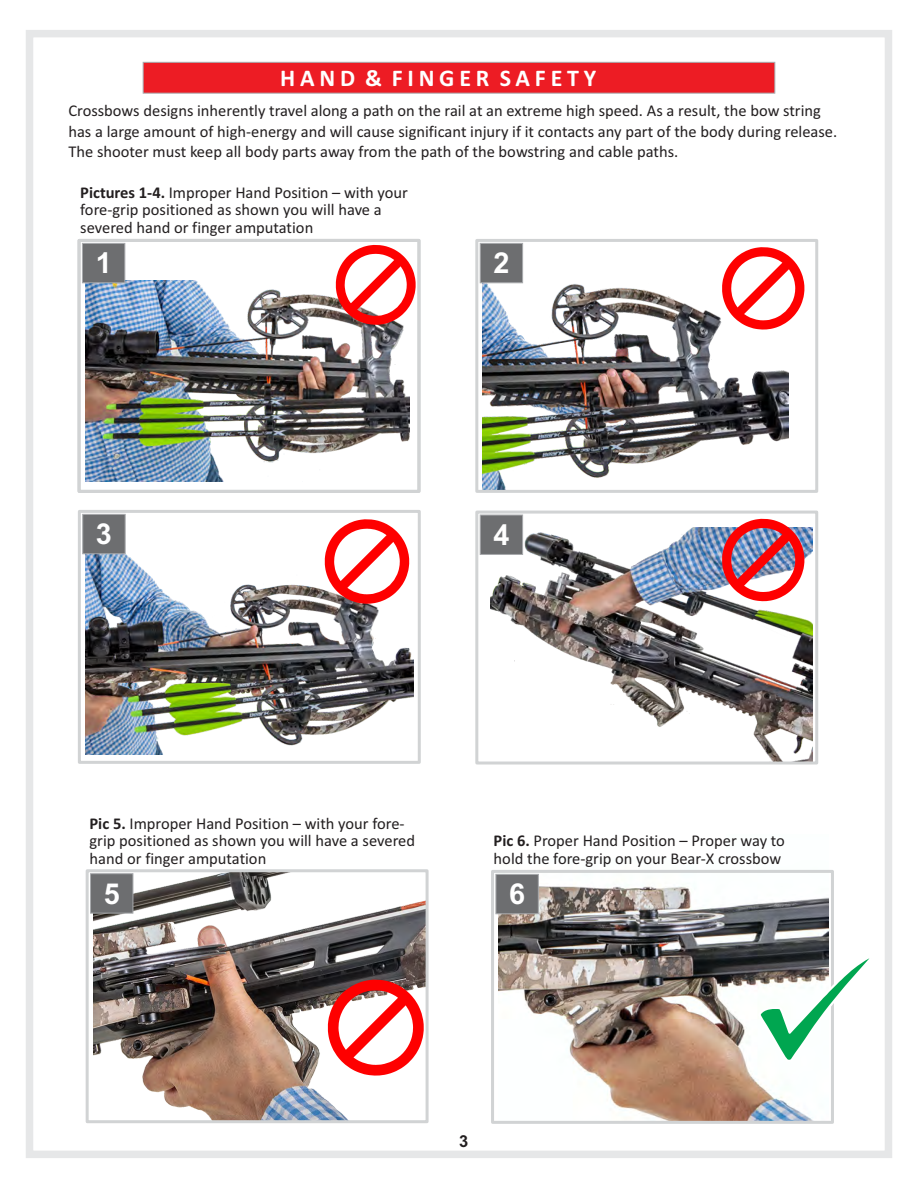
<style>
.page{position:relative;width:918px;height:1188px;background:#fff}
.page>*{position:absolute;margin:0;border:0;box-sizing:border-box;transform-origin:0 0}
.t1{font:700 28.8px "Arial";color:#fff}
.t2{font:700 24px "Calibri";letter-spacing:.2em;color:#fff}
.t3{font:16.5px/17.7px "Calibri";color:#231f20}
.t4{font:700 16.5px "Arial";color:#231f20}
.s1{font-weight:700}
</style>
<div class="page">
<img style="left:85px;top:554px;width:328px;height:201px">
<img style="left:84px;top:281px;width:326px;height:201px">
<div style="left:82px;top:243px;width:43px;height:40px;background:#6d6e70;border:1px solid #a7a9ac"></div>
<div style="left:78px;top:510px;width:343px;height:254px;border:3px solid #d1d3d4"></div>
<div style="left:82px;top:514px;width:44px;height:40px;background:#6d6e70;border:1px solid #a7a9ac"></div>
<svg style="left:325px;top:519px;width:84px;height:85px"></svg>
<img style="left:498px;top:886px;width:330px;height:234px">
<div style="left:491px;top:870px;width:343px;height:254px;border:3px solid #d1d3d4"></div>
<div style="left:496px;top:874px;width:43px;height:40px;background:#6d6e70;border:1px solid #a7a9ac"></div>
<svg style="left:757px;top:953px;width:113px;height:110px"></svg>
<img style="left:93px;top:873px;width:332px;height:246px">
<div style="left:86px;top:869px;width:343px;height:254px;border:3px solid #d1d3d4"></div>
<div style="left:90px;top:873px;width:43px;height:41px;background:#6d6e70;border:1px solid #a7a9ac"></div>
<svg style="left:328px;top:979px;width:96px;height:97px"></svg>
<div style="left:143px;top:62px;width:632px;height:32px;background:#ed1c24;border:1px solid #a7a9ac"></div>
<img style="left:481px;top:262px;width:308px;height:227px">
<div style="left:475px;top:239px;width:343px;height:254px;border:3px solid #d1d3d4"></div>
<div style="left:480px;top:243px;width:43px;height:40px;background:#6d6e70;border:1px solid #a7a9ac"></div>
<svg style="left:722px;top:247px;width:82px;height:83px"></svg>
<div style="left:78px;top:239px;width:342px;height:254px;border:3px solid #d1d3d4"></div>
<img style="left:491px;top:527px;width:321px;height:234px">
<div style="left:475px;top:511px;width:343px;height:254px;border:3px solid #d1d3d4"></div>
<div style="left:480px;top:515px;width:43px;height:40px;background:#6d6e70;border:1px solid #a7a9ac"></div>
<img style="left:722px;top:519px;width:82px;height:83px">
<div style="left:26px;top:30px;width:866px;height:1128px;border:8px solid #e6e7e8"></div>
<svg style="left:336px;top:245px;width:80px;height:80px"></svg>
<h2 class="t2" style="left:280px;top:68px;width:318px">HAND &amp; FINGER SAFETY</h2>
<p class="t3" style="left:68px;top:102px;width:770px;line-height:20.5px">Crossbows designs inherently travel along a path on the rail at an extreme high speed. As a result, the bow string has a large amount of high-energy and will cause significant injury if it contacts any part of the body during release.<br>The shooter must keep all body parts away from the path of the bowstring and cable paths.</p>
<p class="t3" style="left:80px;top:185px;width:329px"><span class="s1">Pictures 1-4.</span> Improper Hand Position – with your fore-grip positioned as shown you will have a severed hand or finger amputation</p>
<h1 class="t1" style="left:96px;top:253px;width:18px">1</h1>
<h1 class="t1" style="left:96px;top:523px;width:18px">3</h1>
<h1 class="t1" style="left:493px;top:253px;width:18px">2</h1>
<h1 class="t1" style="left:493px;top:524px;width:18px">4</h1>
<p class="t3" style="left:90px;top:816px;width:327px"><span class="s1">Pic 5.</span> Improper Hand Position – with your fore&shy;grip positioned as shown you will have a severed hand or finger amputation</p>
<p class="t3" style="left:494px;top:833px;width:293px"><span class="s1">Pic 6.</span> Proper Hand Position – Proper way to hold the fore-grip on your Bear-X crossbow</p>
<h1 class="t1" style="left:104px;top:883px;width:18px">5</h1>
<h1 class="t1" style="left:509px;top:883px;width:18px">6</h1>
<p class="t4" style="left:459px;top:1135px;width:11px">3</p>
</div>
